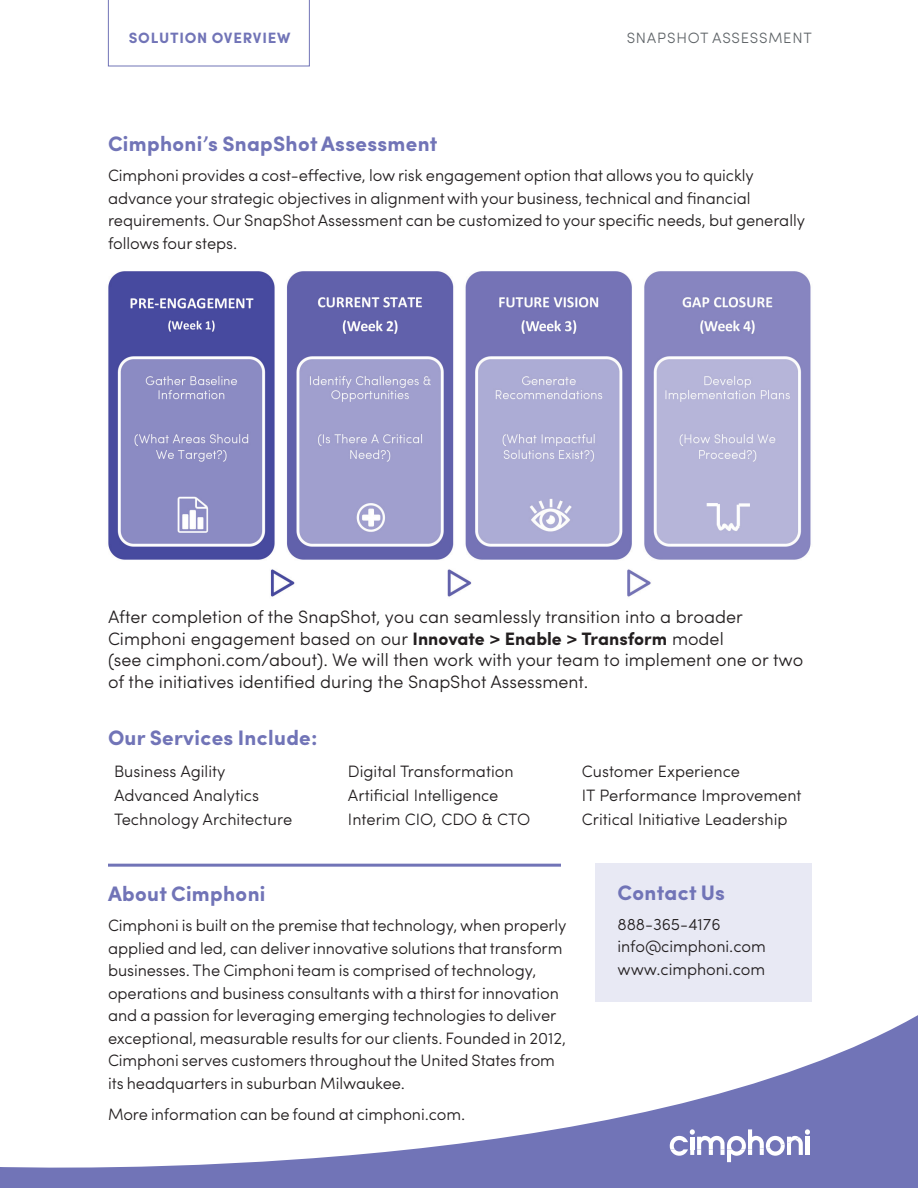
<style>
.page{position:relative;width:918px;height:1188px;background:#fff}
.page>*{position:absolute;margin:0;border:0;box-sizing:border-box;transform-origin:0 0}
.t1{font:700 21px "Sofia Pro";letter-spacing:.015em;color:#7174b7}
.t2{font:300 18px/21.6px "Sofia Pro";color:#231f20}
.t3{font:300 16.5px/22.5px "Sofia Pro";letter-spacing:-.005em;color:#231f20}
.t4{font:300 15px "Sofia Pro";letter-spacing:.05em;color:#5e6367}
.t5{font:700 15px "Sofia Pro";letter-spacing:.05em;color:#7174b7}
.s1{font-weight:700}
</style>
<div class="page">
<div style="left:596px;top:864px;width:216px;height:138px;background:#e8e9f4"></div>
<svg style="left:108px;top:0;width:202px;height:66px"></svg>
<hr style="left:108px;top:864px;width:453px;height:3px;background:#7174b7">
<svg style="left:0;top:1000px;width:918px;height:188px"></svg>
<svg style="left:670px;top:1129px;width:140px;height:33px"></svg>
<img style="left:108px;top:271px;width:703px;height:326px">
<p class="t5" style="left:129px;top:26px;width:163px">SOLUTION OVERVIEW</p>
<p class="t4" style="left:627px;top:26px;width:187px">SNAPSHOT ASSESSMENT</p>
<p class="t1" style="left:108px;top:128px;width:331px">Cimphoni’s SnapShot Assessment</p>
<p class="t3" style="left:108px;top:163px;width:699px">Cimphoni provides a cost-effective, low risk engagement option that allows you to quickly advance your strategic objectives in alignment with your business, technical and financial requirements. Our SnapShot Assessment can be customized to your specific needs, but generally follows four steps.</p>
<p class="t2" style="left:108px;top:605px;width:697px">After completion of the SnapShot, you can seamlessly transition into a broader Cimphoni engagement based on our <span class="s1">Innovate &gt; Enable &gt; Transform</span> model<br>(see cimphoni.com/about). We will then work with your team to implement one or two of the initiatives identified during the SnapShot Assessment.</p>
<p class="t1" style="left:108px;top:721px;width:211px">Our Services Include:</p>
<p class="t3" style="left:114px;top:758px;width:113px">Business Agility</p>
<p class="t3" style="left:348px;top:758px;width:167px">Digital Transformation</p>
<p class="t3" style="left:582px;top:758px;width:160px">Customer Experience</p>
<p class="t3" style="left:114px;top:783px;width:147px">Advanced Analytics</p>
<p class="t3" style="left:348px;top:783px;width:152px">Artificial Intelligence</p>
<p class="t3" style="left:582px;top:783px;width:221px">IT Performance Improvement</p>
<p class="t3" style="left:114px;top:807px;width:180px">Technology Architecture</p>
<p class="t3" style="left:348px;top:807px;width:184px">Interim CIO, CDO &amp; CTO</p>
<p class="t3" style="left:582px;top:807px;width:207px">Critical Initiative Leadership</p>
<p class="t1" style="left:108px;top:878px;width:159px">About Cimphoni</p>
<p class="t3" style="left:108px;top:913px;width:460px">Cimphoni is built on the premise that technology, when properly applied and led, can deliver innovative solutions that transform businesses. The Cimphoni team is comprised of technology, operations and business consultants with a thirst for innovation and a passion for leveraging emerging technologies to deliver exceptional, measurable results for our clients. Founded in 2012, Cimphoni serves customers throughout the United States from its headquarters in suburban Milwaukee.</p>
<p class="t3" style="left:108px;top:1102px;width:359px">More information can be found at cimphoni.com.</p>
<p class="t1" style="left:618px;top:876px;width:109px">Contact Us</p>
<p class="t3" style="left:618px;top:912px;width:150px">888-365-4176 info@cimphoni.com www.cimphoni.com</p>
</div>
